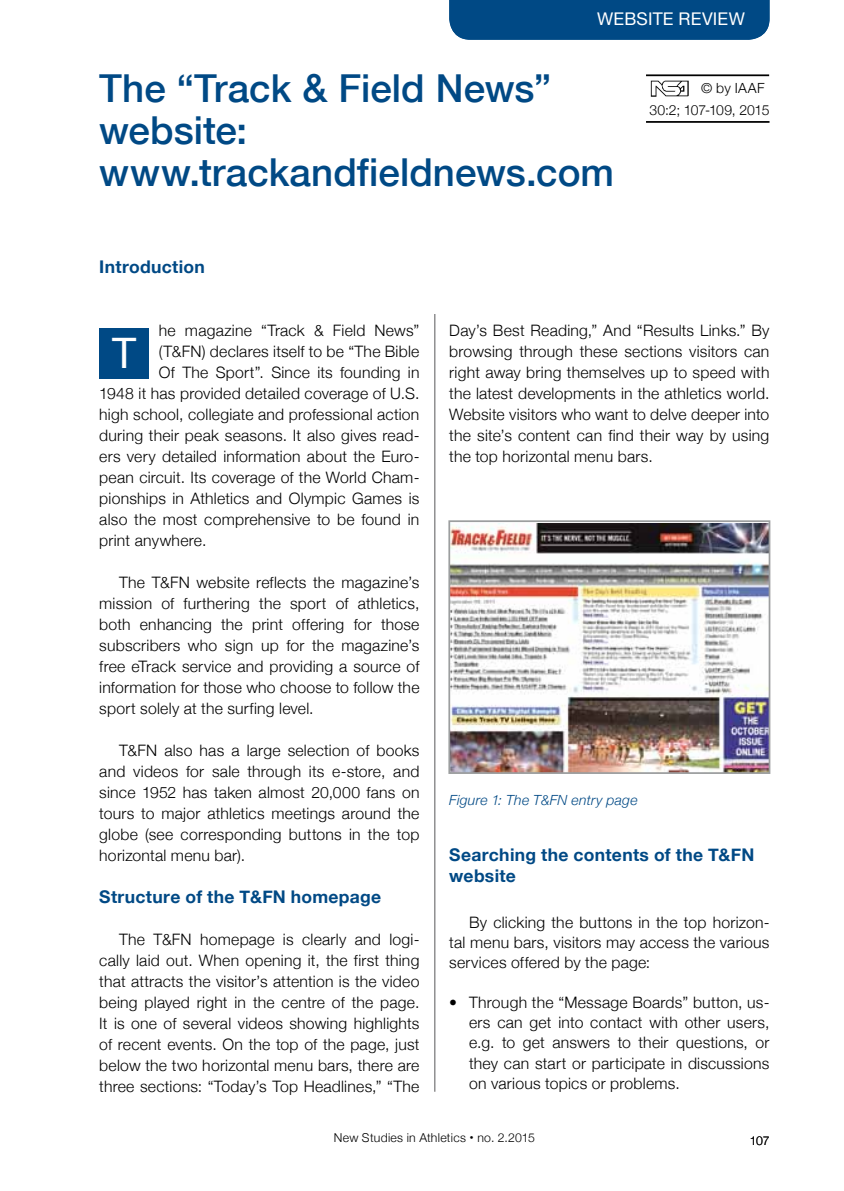
<style>
.page{position:relative;width:844px;height:1191px;background:#fff}
.page>*{position:absolute;margin:0;border:0;box-sizing:border-box;transform-origin:0 0}
.t1{font:42px "Helvetica Neue";color:#fff}
.t2{font:500 38.5px/42px "Helvetica Neue";color:#004985}
.t3{font:700 17.5px/21px "Helvetica Neue";letter-spacing:.02em;color:#004985}
.t4{font:17.5px "Helvetica Neue";letter-spacing:.01em;color:#fff}
.t5{font:300 15.75px/21px "Helvetica Neue";letter-spacing:.015em;color:#000;text-align:justify}
.t6{font:italic 300 14px "Helvetica Neue";letter-spacing:.02em;color:#004985}
.t7{font:300 14px "Helvetica Neue";letter-spacing:-.02em;color:#000}
.t8{font:300 14px "Helvetica Neue";color:#000}
.t9{font:300 12.25px "Helvetica Neue";letter-spacing:.02em;color:#000}
.s1{font-weight:700;font-size:15.75px}
</style>
<div class="page">
<hr style="left:434px;top:74px;width:1px;height:1017px;background:#58585a">
<img style="left:650px;top:80px;width:39px;height:17px">
<hr style="left:646px;top:74px;width:123px;height:2px;background:#000">
<hr style="left:646px;top:121px;width:123px;height:2px;background:#000">
<div style="left:449px;top:0;width:320px;height:40px;background:#004985"></div>
<div style="left:419px;top:62px;width:30px;height:252px;background:#fff"></div>
<div style="left:99px;top:327px;width:50px;height:51px;background:#004985"></div>
<img style="left:451px;top:523px;width:316px;height:248px">
<div style="left:448px;top:520px;width:322px;height:254px;border:2px solid #9c9e9f"></div>
<p class="t4" style="left:597px;top:8px;width:149px">WEBSITE REVIEW</p>
<h2 class="t2" style="left:99px;top:67px;width:453px">The “Track &amp; Field News”</h2>
<p class="t8" style="left:701px;top:79px;width:65px">© by IAAF</p>
<h2 class="t2" style="left:99px;top:109px;width:516px">website: www.trackandfieldnews.com</h2>
<p class="t7" style="left:649px;top:102px;width:121px">30:2; 107-109, 2015</p>
<p class="t3" style="left:99px;top:256px;width:107px">Introduction</p>
<p class="t5" style="left:159px;top:320px;width:262px">he magazine “Track &amp; Field News”</p>
<p class="t5" style="left:159px;top:341px;width:262px">(T&amp;FN) declares itself to be “The Bible</p>
<p class="t5" style="left:159px;top:362px;width:262px">Of The Sport”. Since its founding in</p>
<p class="t5" style="left:99px;top:383px;width:321px">1948 it has provided detailed coverage of U.S.</p>
<p class="t5" style="left:99px;top:404px;width:321px">high school, collegiate and professional action</p>
<p class="t5" style="left:99px;top:425px;width:321px">during their peak seasons. It also gives read-</p>
<p class="t5" style="left:99px;top:446px;width:321px">ers very detailed information about the Euro-</p>
<p class="t5" style="left:99px;top:467px;width:321px">pean circuit. Its coverage of the World Cham-</p>
<p class="t5" style="left:99px;top:488px;width:321px">pionships in Athletics and Olympic Games is</p>
<p class="t5" style="left:99px;top:509px;width:321px">also the most comprehensive to be found in</p>
<p class="t5" style="left:99px;top:530px;width:109px">print anywhere.</p>
<p class="t5" style="left:99px;top:572px;width:321px;text-indent:20px">The T&amp;FN website reflects the magazine’s mission of furthering the sport of athletics, both enhancing the print offering for those subscribers who sign up for the magazine’s free eTrack service and providing a source of information for those who choose to follow the sport solely at the surfing level.</p>
<p class="t5" style="left:99px;top:739px;width:321px;text-indent:20px">T&amp;FN also has a large selection of books and videos for sale through its e-store, and since 1952 has taken almost 20,000 fans on tours to major athletics meetings around the globe (see corresponding buttons in the top horizontal menu bar).</p>
<p class="t3" style="left:99px;top:886px;width:283px">Structure of the T&amp;FN homepage</p>
<p class="t5" style="left:99px;top:929px;width:321px;text-indent:20px">The T&amp;FN homepage is clearly and logi&shy;cally laid out. When opening it, the first thing that attracts the visitor’s attention is the video being played right in the centre of the page.<br>It is one of several videos showing highlights of recent events. On the top of the page, just below the two horizontal menu bars, there are three sections: “Today’s Top Headlines,” “The</p>
<h1 class="t1" style="left:112px;top:327px;width:26px">T</h1>
<p class="t5" style="left:449px;top:320px;width:321px">Day’s Best Reading,” And “Results Links.” By browsing through these sections visitors can right away bring themselves up to speed with the latest developments in the athletics world.<br>Website visitors who want to delve deeper into the site’s content can find their way by using the top horizontal menu bars.</p>
<p class="t6" style="left:449px;top:792px;width:190px">Figure 1: The T&amp;FN entry page</p>
<p class="t3" style="left:449px;top:844px;width:306px">Searching the contents of the T&amp;FN website</p>
<p class="t5" style="left:449px;top:911px;width:321px;line-height:20.1px;text-indent:20px">By clicking the buttons in the top horizon&shy;tal menu bars, visitors may access the various services offered by the page:</p>
<p class="t5" style="left:469px;top:992px;width:302px;line-height:20.1px;text-indent:-20px">• Through the “Message Boards” button, us&shy;ers can get into contact with other users, e.g. to get answers to their questions, or they can start or participate in discussions on various topics or problems.</p>
<p class="t9" style="left:334px;top:1130px;width:202px">New Studies in Athletics <span class="s1">·</span> no. 2.2015</p>
<p class="t9" style="left:749px;top:1133px;width:21px">107</p>
</div>
